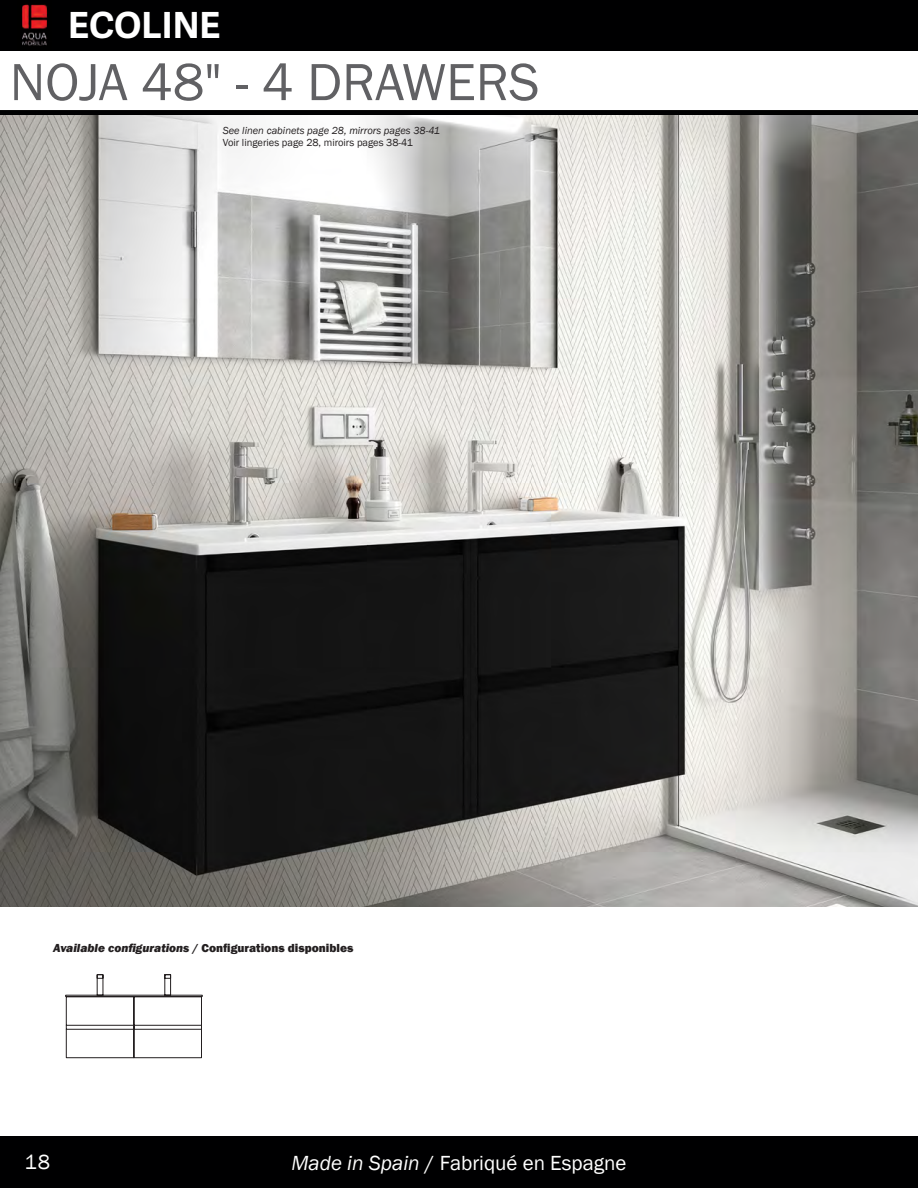
<style>
.page{position:relative;width:918px;height:1188px;background:#fff}
.page>*{position:absolute;margin:0;border:0;box-sizing:border-box;transform-origin:0 0}
.t1{font:54px "Franklin Gothic";color:#616164}
.t2{font:700 36px "Adelle Sans";color:#fff}
.t3{font:21px "Franklin Gothic";color:#fff}
.t4{font:800 12px "Franklin Gothic";color:#231f20}
.t5{font:italic 10.5px "Franklin Gothic";color:#231f20}
.t6{font:10.5px "Franklin Gothic";color:#231f20}
.s1{font-style:italic}
</style>
<div class="page">
<div style="left:0;top:1137px;width:918px;height:51px;background:#000001"></div>
<div style="left:0;top:0;width:918px;height:50px;background:#000001"></div>
<div style="left:0;top:110px;width:918px;height:6px;background:#000001"></div>
<img style="left:22px;top:4px;width:26px;height:42px">
<img style="left:0;top:116px;width:918px;height:791px">
<svg style="left:65px;top:974px;width:138px;height:85px"></svg>
<h2 class="t2" style="left:68px;top:3px;width:154px">ECOLINE</h2>
<p class="t1" style="left:10px;top:49px;width:531px">NOJA 48" - 4 DRAWERS</p>
<p class="t5" style="left:223px;top:124px;width:219px">See linen cabinets page 28, mirrors pages 38-41</p>
<p class="t6" style="left:223px;top:136px;width:192px">Voir lingeries page 28, miroirs pages 38-41</p>
<p class="t4" style="left:53px;top:941px;width:302px"><span class="s1">Available configurations</span> / Configurations disponibles</p>
<h3 class="t3" style="left:25px;top:1149px;width:27px">18</h3>
<h3 class="t3" style="left:292px;top:1150px;width:337px"><span class="s1">Made in Spain</span> / Fabriqué en Espagne</h3>
</div>
